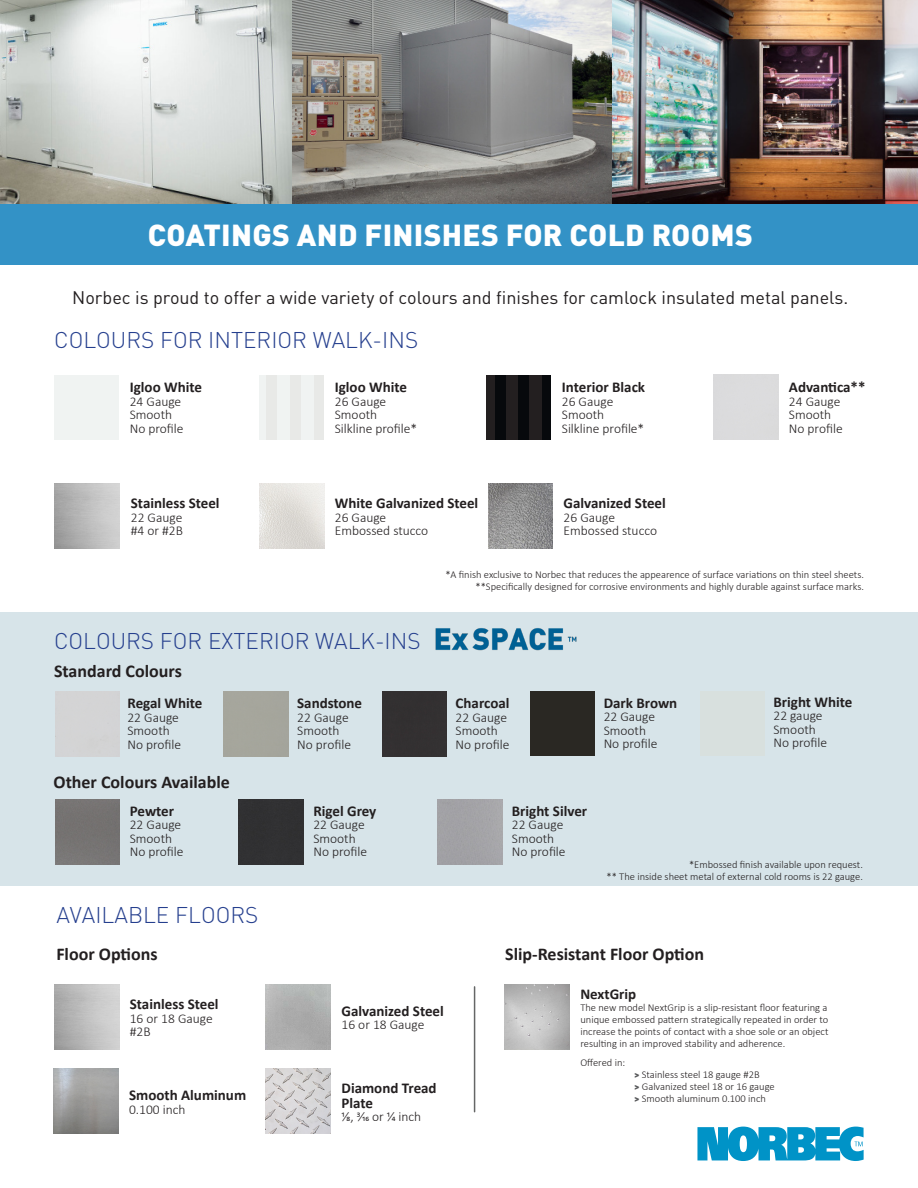
<style>
.page{position:relative;width:918px;height:1188px;background:#fff}
.page>*{position:absolute;margin:0;border:0;box-sizing:border-box;transform-origin:0 0}
.t1{font:900 30px "DINOT";letter-spacing:.01em;color:#fff}
.t2{font:300 22.5px "DIN";color:#253f8e}
.t3{font:18px "DINOT";color:#231f20}
.t4{font:700 18px "Calibri";color:#231f20}
.t5{font:700 15px/15px "Calibri";color:#231f20}
.t6{font:300 13.5px "Calibri";color:#231f20}
.t7{font:300 10.5px/12px "Calibri";color:#231f20;text-align:justify}
.s1{font-family:"DINOT";font-weight:900;font-size:9px;color:#57585a}
</style>
<div class="page">
<div style="left:0;top:612px;width:918px;height:273px;background:#d7e4e9"></div>
<div style="left:0;top:203px;width:918px;height:62px;background:#3392c6"></div>
<img style="left:0;top:0;width:918px;height:204px">
<div style="left:54px;top:375px;width:65px;height:64px;background:#f0f3f2"></div>
<img style="left:488px;top:484px;width:65px;height:65px">
<img style="left:266px;top:1069px;width:65px;height:65px">
<img style="left:505px;top:984px;width:65px;height:65px">
<div style="left:382px;top:691px;width:65px;height:65px;background:#333031"></div>
<div style="left:238px;top:800px;width:65px;height:64px;background:#303032"></div>
<svg style="left:697px;top:1127px;width:167px;height:34px;background:#2ea6d1"></svg>
<hr style="left:474px;top:987px;width:1px;height:125px;background:#656666">
<img style="left:259px;top:484px;width:65px;height:65px">
<div style="left:486px;top:375px;width:64px;height:64px;background:#231f20"></div>
<div style="left:495px;top:375px;width:10px;height:64px;background:#07090c"></div>
<div style="left:519px;top:375px;width:10px;height:64px;background:#07090c"></div>
<div style="left:542px;top:375px;width:9px;height:64px;background:#07090c"></div>
<div style="left:259px;top:375px;width:63px;height:64px;background:#f0f3f2"></div>
<div style="left:266px;top:375px;width:11px;height:64px;background:#e8e9e7"></div>
<div style="left:290px;top:375px;width:11px;height:64px;background:#e8e9e7"></div>
<div style="left:315px;top:375px;width:9px;height:64px;background:#e8e9e7"></div>
<div style="left:530px;top:691px;width:65px;height:65px;background:#2a2823"></div>
<img style="left:435px;top:628px;width:142px;height:23px">
<div style="left:700px;top:691px;width:65px;height:64px;background:#d8e0de"></div>
<p class="t1" style="left:148px;top:215px;width:607px">COATINGS AND FINISHES FOR COLD ROOMS</p>
<p class="t3" style="left:72px;top:287px;width:778px">Norbec is proud to offer a wide variety of colours and finishes for camlock insulated metal panels.</p>
<p class="t2" style="left:54px;top:326px;width:366px">COLOURS FOR INTERIOR WALK-INS</p>
<p class="t5" style="left:130px;top:380px;width:74px">Igloo White</p>
<p class="t6" style="left:130px;top:393px;width:53px">24 Gauge</p>
<p class="t6" style="left:130px;top:407px;width:44px">Smooth</p>
<p class="t6" style="left:130px;top:420px;width:55px">No profile</p>
<p class="t5" style="left:131px;top:496px;width:90px">Stainless Steel</p>
<p class="t6" style="left:131px;top:509px;width:53px">22 Gauge</p>
<p class="t6" style="left:131px;top:523px;width:54px">#4 or #2B</p>
<p class="t5" style="left:335px;top:380px;width:74px">Igloo White</p>
<p class="t6" style="left:335px;top:393px;width:53px">26 Gauge</p>
<p class="t6" style="left:335px;top:407px;width:44px">Smooth</p>
<p class="t6" style="left:335px;top:420px;width:84px">Silkline profile*</p>
<p class="t5" style="left:335px;top:496px;width:145px">White Galvanized Steel</p>
<p class="t6" style="left:335px;top:509px;width:53px">26 Gauge</p>
<p class="t6" style="left:335px;top:523px;width:95px">Embossed stucco</p>
<p class="t5" style="left:562px;top:380px;width:85px">Interior Black</p>
<p class="t6" style="left:562px;top:393px;width:53px">26 Gauge</p>
<p class="t6" style="left:562px;top:407px;width:44px">Smooth</p>
<p class="t6" style="left:562px;top:420px;width:84px">Silkline profile*</p>
<p class="t5" style="left:564px;top:496px;width:104px">Galvanized Steel</p>
<p class="t6" style="left:564px;top:509px;width:53px">26 Gauge</p>
<p class="t6" style="left:564px;top:523px;width:95px">Embossed stucco</p>
<p class="t5" style="left:789px;top:380px;width:78px">Advantica**</p>
<p class="t6" style="left:789px;top:393px;width:53px">24 Gauge</p>
<p class="t6" style="left:789px;top:407px;width:44px">Smooth</p>
<p class="t6" style="left:789px;top:420px;width:55px">No profile</p>
<p class="t7" style="left:445px;top:569px;width:420px">*A finish exclusive to Norbec that reduces the appearence of surface variations on thin steel sheets.</p>
<p class="t7" style="left:476px;top:581px;width:390px">**Specifically designed for corrosive environments and highly durable against surface marks.</p>
<p class="t2" style="left:54px;top:627px;width:368px">COLOURS FOR EXTERIOR WALK-INS</p>
<p class="t4" style="left:54px;top:659px;width:129px">Standard Colours</p>
<p class="t5" style="left:127px;top:696px;width:77px">Regal White</p>
<p class="t6" style="left:127px;top:709px;width:53px">22 Gauge</p>
<p class="t6" style="left:127px;top:723px;width:44px">Smooth</p>
<p class="t6" style="left:127px;top:736px;width:55px">No profile</p>
<p class="t4" style="left:54px;top:769px;width:178px">Other Colours Available</p>
<p class="t5" style="left:130px;top:803px;width:46px">Pewter</p>
<p class="t6" style="left:130px;top:816px;width:53px">22 Gauge</p>
<p class="t6" style="left:130px;top:830px;width:44px">Smooth</p>
<p class="t6" style="left:130px;top:843px;width:55px">No profile</p>
<p class="t2" style="left:56px;top:901px;width:204px">AVAILABLE FLOORS</p>
<p class="t5" style="left:297px;top:696px;width:66px">Sandstone</p>
<p class="t6" style="left:297px;top:709px;width:53px">22 Gauge</p>
<p class="t6" style="left:297px;top:723px;width:44px">Smooth</p>
<p class="t6" style="left:297px;top:736px;width:55px">No profile</p>
<p class="t5" style="left:313px;top:803px;width:64px">Rigel Grey</p>
<p class="t6" style="left:313px;top:816px;width:53px">22 Gauge</p>
<p class="t6" style="left:313px;top:830px;width:44px">Smooth</p>
<p class="t6" style="left:313px;top:843px;width:55px">No profile</p>
<p class="t5" style="left:456px;top:696px;width:55px">Charcoal</p>
<p class="t6" style="left:456px;top:709px;width:53px">22 Gauge</p>
<p class="t6" style="left:456px;top:723px;width:44px">Smooth</p>
<p class="t6" style="left:456px;top:736px;width:55px">No profile</p>
<p class="t5" style="left:604px;top:695px;width:75px">Dark Brown</p>
<p class="t6" style="left:604px;top:708px;width:53px">22 Gauge</p>
<p class="t6" style="left:604px;top:722px;width:44px">Smooth</p>
<p class="t6" style="left:604px;top:735px;width:55px">No profile</p>
<p class="t5" style="left:774px;top:694px;width:80px">Bright White</p>
<p class="t6" style="left:774px;top:708px;width:51px">22 gauge</p>
<p class="t6" style="left:774px;top:721px;width:44px">Smooth</p>
<p class="t6" style="left:774px;top:735px;width:55px">No profile</p>
<p class="t5" style="left:512px;top:803px;width:77px">Bright Silver</p>
<p class="t6" style="left:512px;top:816px;width:53px">22 Gauge</p>
<p class="t6" style="left:512px;top:830px;width:44px">Smooth</p>
<p class="t6" style="left:512px;top:843px;width:55px">No profile</p>
<p class="t7" style="left:689px;top:858px;width:175px">*Embossed finish available upon request.</p>
<p class="t7" style="left:607px;top:871px;width:258px">** The inside sheet metal of external cold rooms is 22 gauge.</p>
<p class="t4" style="left:56px;top:941px;width:103px">Floor Options</p>
<p class="t4" style="left:505px;top:942px;width:200px">Slip-Resistant Floor Option</p>
<p class="t5" style="left:130px;top:996px;width:90px">Stainless Steel</p>
<p class="t6" style="left:130px;top:1010px;width:84px">16 or 18 Gauge</p>
<p class="t6" style="left:130px;top:1023px;width:22px">#2B</p>
<p class="t5" style="left:129px;top:1088px;width:119px">Smooth Aluminum</p>
<p class="t6" style="left:129px;top:1101px;width:58px">0.100 inch</p>
<p class="t5" style="left:342px;top:1003px;width:104px">Galvanized Steel</p>
<p class="t6" style="left:342px;top:1016px;width:84px">16 or 18 Gauge</p>
<p class="t5" style="left:342px;top:1080px;width:97px">Diamond Tread<br>Plate</p>
<p class="t6" style="left:342px;top:1108px;width:81px">1/8, 3/16 or 1/4 inch</p>
<p class="t5" style="left:580px;top:986px;width:57px">NextGrip</p>
<p class="t7" style="left:580px;top:1001px;width:250px">The new model NextGrip is a slip-resistant floor featuring a unique embossed pattern strategically repeated in order to increase the points of contact with a shoe sole or an object resulting in an improved stability and adherence.</p>
<p class="t7" style="left:580px;top:1057px;width:46px">Offered in:</p>
<p class="t7" style="left:634px;top:1069px;width:127px"><span class="s1">&gt;</span> Stainless steel 18 gauge #2B</p>
<p class="t7" style="left:634px;top:1081px;width:142px"><span class="s1">&gt;</span> Galvanized steel 18 or 16 gauge</p>
<p class="t7" style="left:634px;top:1093px;width:133px"><span class="s1">&gt;</span> Smooth aluminum 0.100 inch</p>
</div>
